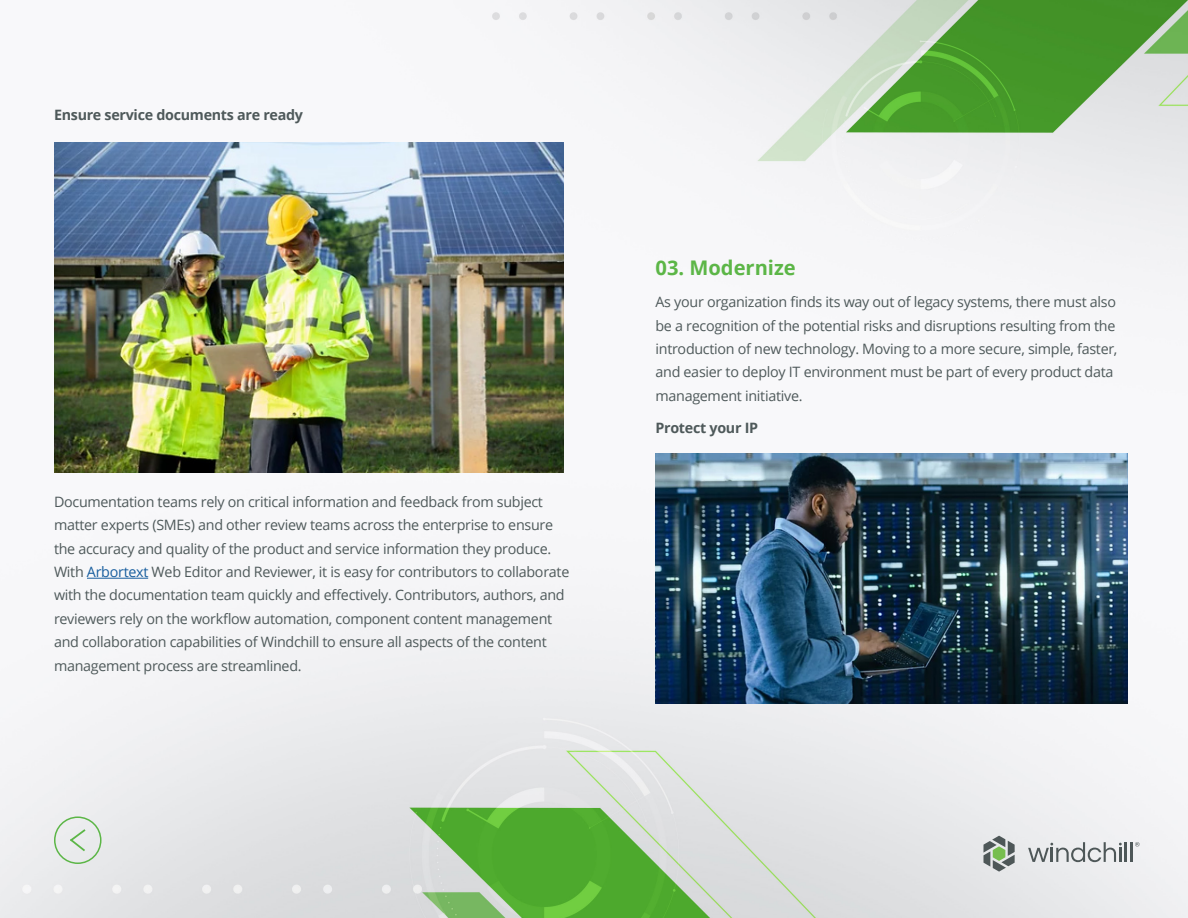
<style>
.page{position:relative;width:1188px;height:918px;background:#fff}
.page>*{position:absolute;margin:0;border:0;box-sizing:border-box;transform-origin:0 0}
.header_green{font:700 20.1px "Open Sans";color:#5cb647}
.t1{font:14.25px/23.4px "Open Sans";letter-spacing:-.02em;color:#4e595a}
.t2{font:700 14.25px "Open Sans";letter-spacing:-.02em;color:#4e595a}
.s1{color:#175d9e}
</style>
<div class="page">
<img style="left:0;top:0;width:1188px;height:918px">
<hr style="left:1125px;top:842px;width:2px;height:20px;background:#4e5758">
<hr style="left:1130px;top:842px;width:2px;height:20px;background:#4e5758">
<svg style="left:1135px;top:842px;width:5px;height:5px"></svg>
<svg style="left:1028px;top:842px;width:94px;height:20px;background:#bec1c3"></svg>
<svg style="left:983px;top:836px;width:32px;height:36px"></svg>
<hr style="left:87px;top:578px;width:61px;height:1px;background:#175d9e">
<img style="left:54px;top:142px;width:509px;height:330px">
<img style="left:656px;top:453px;width:472px;height:250px">
<div style="left:54px;top:816px;width:48px;height:48px;border:2px solid #5cb647;border-radius:50%"></div>
<svg style="left:67px;top:827px;width:21px;height:26px"></svg>
<p class="t2" style="left:54px;top:105px;width:251px">Ensure service documents are ready</p>
<p class="t1" style="left:54px;top:490px;width:517px">Documentation teams rely on critical information and feedback from subject matter experts (SMEs) and other review teams across the enterprise to ensure the accuracy and quality of the product and service information they produce.<br>With <span class="s1">Arbortext</span> Web Editor and Reviewer, it is easy for contributors to collaborate with the documentation team quickly and effectively. Contributors, authors, and reviewers rely on the workflow automation, component content management and collaboration capabilities of Windchill to ensure all aspects of the content management process are streamlined.</p>
<p class="header_green" style="left:656px;top:253px;width:142px">03. Modernize</p>
<p class="t1" style="left:656px;top:290px;width:463px">As your organization finds its way out of legacy systems, there must also be a recognition of the potential risks and disruptions resulting from the introduction of new technology. Moving to a more secure, simple, faster, and easier to deploy IT environment must be part of every product data management initiative.</p>
<p class="t2" style="left:656px;top:418px;width:104px">Protect your IP</p>
</div>
